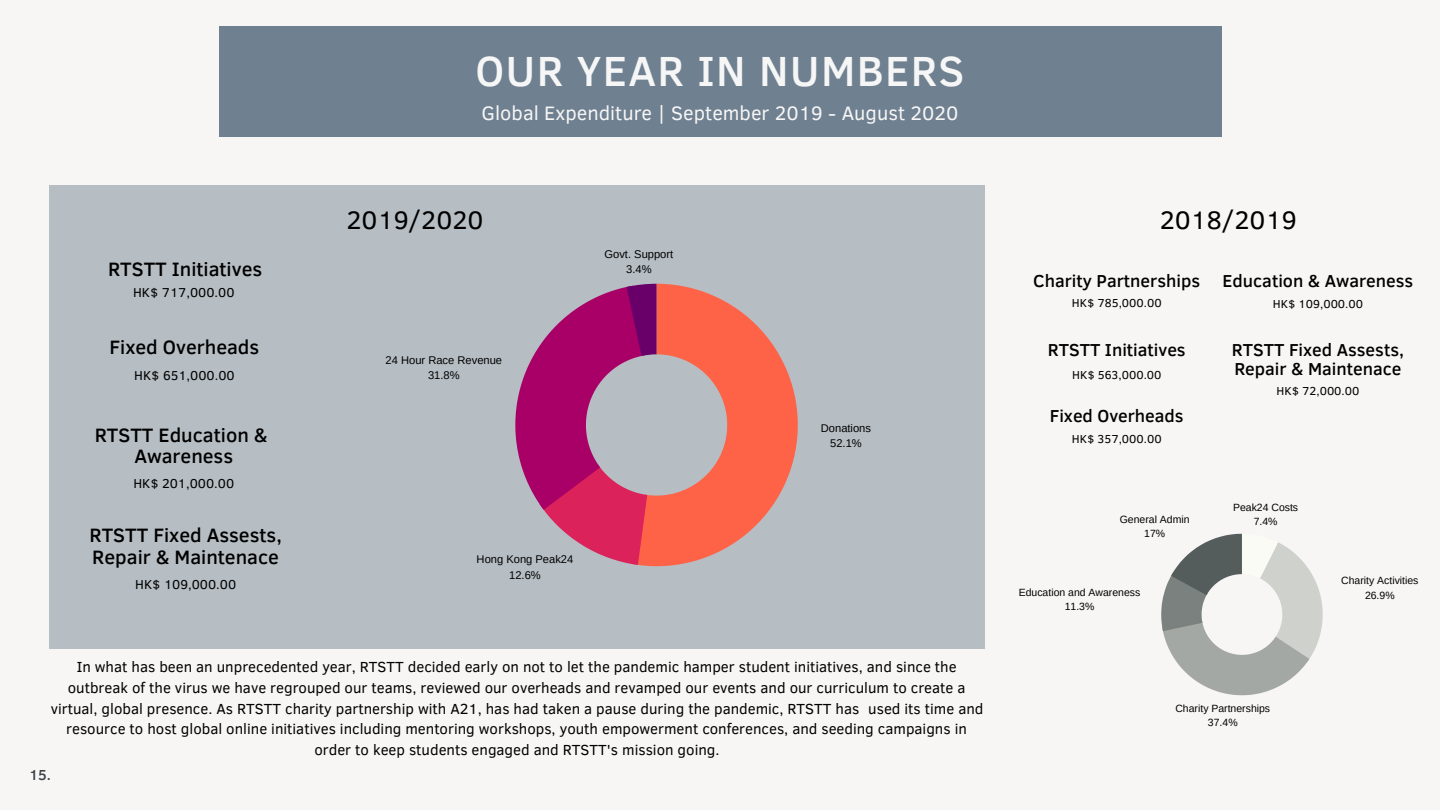
<style>
.page{position:relative;width:1440px;height:810px;background:#f7f6f4}
.page>*{position:absolute;margin:0;border:0;box-sizing:border-box;transform-origin:0 0}
.t1{font:500 43.2px "Clear Sans";letter-spacing:.03em;color:#f6f6f6}
.t2{font:26px "Clear Sans";color:#000}
.t3{font:20px "Clear Sans";color:#f6f6f6}
.t4{font:500 19.9px/21.7px "Clear Sans";color:#000;text-align:center}
.t5{font:500 17.8px/19.4px "Clear Sans";color:#000}
.t6{font:15px/20.6px "Clear Sans";color:#000;text-align:center}
.t7{font:500 14.9px "Clear Sans";color:#3d4248}
.t8{font:13.3px "Clear Sans";color:#000}
.t9{font:11.9px "Clear Sans";color:#000}
.t10{font:11.2px/15.3px "Arimo";color:#000;text-align:center}
.t11{font:10.5px/14.6px "Arimo";color:#000;text-align:center}
</style>
<div class="page">
<div style="left:219px;top:26px;width:1002px;height:111px;background:#6f8090"></div>
<div style="left:50px;top:185px;width:935px;height:464px;background:#b6bec4"></div>
<svg style="left:639px;top:284px;width:159px;height:282px;fill:#ff6347"></svg>
<svg style="left:515px;top:284px;width:143px;height:281px"></svg>
<svg style="left:1161px;top:534px;width:162px;height:161px"></svg>
<h1 class="t1" style="left:476px;top:40px;width:490px">OUR YEAR IN NUMBERS</h1>
<h3 class="t3" style="left:482px;top:98px;width:478px">Global Expenditure | September 2019 - August 2020</h3>
<h3 class="t4" style="left:108px;top:257px;width:156px">RTSTT Initiatives</h3>
<p class="t8" style="left:133px;top:282px;width:103px">HK$ 717,000.00</p>
<h3 class="t4" style="left:110px;top:335px;width:151px">Fixed Overheads</h3>
<p class="t8" style="left:134px;top:365px;width:102px">HK$ 651,000.00</p>
<h3 class="t4" style="left:95px;top:423px;width:175px">RTSTT Education &amp;<br>Awareness</h3>
<p class="t8" style="left:133px;top:474px;width:102px">HK$ 201,000.00</p>
<h3 class="t4" style="left:90px;top:524px;width:194px;text-align:left">RTSTT Fixed Assests,<br>Repair &amp; Maintenace</h3>
<p class="t8" style="left:135px;top:575px;width:102px">HK$ 109,000.00</p>
<h2 class="t2" style="left:347px;top:201px;width:138px">2019/2020</h2>
<h2 class="t2" style="left:1160px;top:201px;width:138px">2018/2019</h2>
<p class="t10" style="left:386px;top:352px;width:118px">24 Hour Race Revenue<br>31.8%</p>
<p class="t10" style="left:605px;top:246px;width:70px">Govt. Support<br>3.4%</p>
<p class="t10" style="left:477px;top:552px;width:98px">Hong Kong Peak24<br>12.6%</p>
<p class="t10" style="left:821px;top:421px;width:52px">Donations<br>52.1%</p>
<p class="t5" style="left:1033px;top:270px;width:168px">Charity Partnerships</p>
<p class="t9" style="left:1072px;top:295px;width:91px">HK$ 785,000.00</p>
<p class="t5" style="left:1048px;top:339px;width:139px">RTSTT Initiatives</p>
<p class="t9" style="left:1072px;top:366px;width:91px">HK$ 563,000.00</p>
<p class="t5" style="left:1050px;top:406px;width:135px">Fixed Overheads</p>
<p class="t9" style="left:1072px;top:430px;width:91px">HK$ 357,000.00</p>
<p class="t11" style="left:1120px;top:512px;width:71px">General Admin<br>17%</p>
<p class="t11" style="left:1019px;top:585px;width:123px">Education and Awareness<br>11.3%</p>
<p class="t5" style="left:1223px;top:270px;width:192px">Education &amp; Awareness</p>
<p class="t9" style="left:1273px;top:295px;width:92px">HK$ 109,000.00</p>
<p class="t5" style="left:1232px;top:339px;width:174px">RTSTT Fixed Assests,<br>Repair &amp; Maintenace</p>
<p class="t9" style="left:1277px;top:382px;width:84px">HK$ 72,000.00</p>
<p class="t11" style="left:1233px;top:500px;width:67px">Peak24 Costs<br>7.4%</p>
<p class="t11" style="left:1341px;top:573px;width:79px">Charity Activities<br>26.9%</p>
<p class="t6" style="left:51px;top:656px;width:934px">In what has been an unprecedented year, RTSTT decided early on not to let the pandemic hamper student initiatives, and since the outbreak of the virus we have regrouped our teams, reviewed our overheads and revamped our events and our curriculum to create a virtual, global presence. As RTSTT charity partnership with A21, has had taken a pause during the pandemic, RTSTT has used its time and resource to host global online initiatives including mentoring workshops, youth empowerment conferences, and seeding campaigns in order to keep students engaged and RTSTT's mission going.</p>
<p class="t7" style="left:29px;top:764px;width:24px">15.</p>
<p class="t11" style="left:1175px;top:701px;width:96px">Charity Partnerships<br>37.4%</p>
</div>
